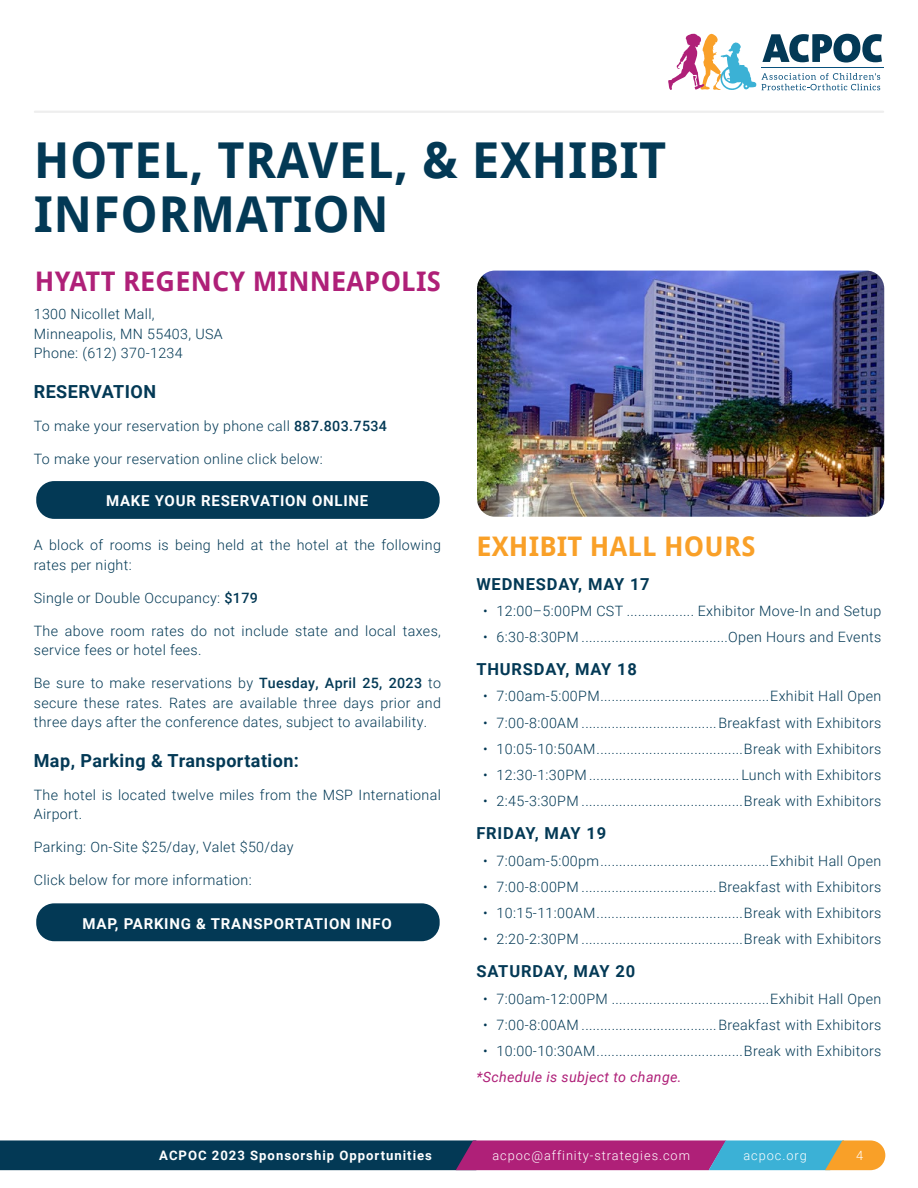
<style>
.page{position:relative;width:918px;height:1188px;background:#fff}
.page>*{position:absolute;margin:0;border:0;box-sizing:border-box;transform-origin:0 0}
.t1{font:700 49.5px/54px "Droid Sans";letter-spacing:.01em;color:#033955}
.t2{font:700 27px "Droid Sans";letter-spacing:.01em;color:#af2078}
.t3{font:700 27px "Droid Sans";letter-spacing:.01em;color:#f9a028}
.t4{font:700 18px "Roboto";letter-spacing:.025em;color:#033955}
.t5{font:700 16.5px "Roboto";letter-spacing:.05em;color:#033955}
.t6{font:700 15px "Roboto";letter-spacing:.05em;color:#fff}
.t7{font:300 14.25px/19.5px "Roboto";letter-spacing:.025em;color:#033955}
.t8{font:italic 14.25px "Roboto";letter-spacing:.025em;color:#af2078}
.t9{font:700 13.2px "Roboto";letter-spacing:.075em;color:#fff}
.t10{font:300 12.75px "Roboto";letter-spacing:.075em;color:#fff}
.s1{font-weight:500}
</style>
<div class="page">
<svg style="left:0;top:1140px;width:885px;height:30px;background:#4c4a70"></svg>
<svg style="left:762px;top:34px;width:120px;height:29px"></svg>
<hr style="left:762px;top:67px;width:122px;height:1px;background:#08517d">
<svg style="left:762px;top:73px;width:118px;height:17px"></svg>
<svg style="left:668px;top:34px;width:88px;height:56px"></svg>
<hr style="left:35px;top:111px;width:848px;height:2px;background:#eee">
<div style="left:36px;top:903px;width:404px;height:38px;background:#033955;border-radius:18px"></div>
<div style="left:36px;top:481px;width:404px;height:38px;background:#033955;border-radius:18px"></div>
<img style="left:477px;top:271px;width:407px;height:246px">
<h1 class="t1" style="left:34px;top:132px;width:634px">HOTEL, TRAVEL, &amp; EXHIBIT<br>INFORMATION</h1>
<h2 class="t2" style="left:35px;top:262px;width:408px">HYATT REGENCY MINNEAPOLIS</h2>
<p class="t7" style="left:34px;top:304px;width:190px">1300 Nicollet Mall,<br>Minneapolis, MN 55403, USA<br>Phone: (612) 370-1234</p>
<p class="t4" style="left:34px;top:379px;width:124px">RESERVATION</p>
<p class="t7" style="left:34px;top:416px;width:355px">To make your reservation by phone call <span class="s1">887.803.7534</span></p>
<p class="t7" style="left:34px;top:449px;width:291px">To make your reservation online click below:</p>
<p class="t6" style="left:106px;top:490px;width:264px">MAKE YOUR RESERVATION ONLINE</p>
<p class="t7" style="left:34px;top:535px;width:409px">A block of rooms is being held at the hotel at the following rates per night:</p>
<p class="t7" style="left:34px;top:587px;width:226px">Single or Double Occupancy: <span class="s1">$179</span></p>
<p class="t7" style="left:34px;top:620px;width:409px">The above room rates do not include state and local taxes, service fees or hotel fees.</p>
<p class="t7" style="left:34px;top:673px;width:409px;text-align:justify">Be sure to make reservations by <span class="s1">Tuesday, April 25, 2023</span> to secure these rates. Rates are available three days prior and three days after the conference dates, subject to availability.</p>
<p class="t4" style="left:34px;top:748px;width:267px">Map, Parking &amp; Transportation:</p>
<p class="t7" style="left:34px;top:785px;width:409px">The hotel is located twelve miles from the MSP International<br>Airport.</p>
<p class="t7" style="left:34px;top:837px;width:261px">Parking: On-Site $25/day, Valet $50/day</p>
<p class="t7" style="left:34px;top:870px;width:219px">Click below for more information:</p>
<p class="t6" style="left:83px;top:913px;width:311px">MAP, PARKING &amp; TRANSPORTATION INFO</p>
<h2 class="t3" style="left:476px;top:527px;width:281px">EXHIBIT HALL HOURS</h2>
<p class="t5" style="left:476px;top:572px;width:175px">WEDNESDAY, MAY 17</p>
<p class="t7" style="left:483px;top:600px;width:400px">• 12:00–5:00PM CST .................. Exhibitor Move-In and Setup</p>
<p class="t7" style="left:483px;top:627px;width:400px">• 6:30-8:30PM .......................................Open Hours and Events</p>
<p class="t5" style="left:476px;top:658px;width:162px">THURSDAY, MAY 18</p>
<p class="t7" style="left:483px;top:686px;width:400px">• 7:00am-5:00PM.............................................Exhibit Hall Open</p>
<p class="t7" style="left:483px;top:712px;width:400px">• 7:00-8:00AM ....................................Breakfast with Exhibitors</p>
<p class="t7" style="left:483px;top:738px;width:400px">• 10:05-10:50AM.......................................Break with Exhibitors</p>
<p class="t7" style="left:483px;top:765px;width:400px">• 12:30-1:30PM ........................................ Lunch with Exhibitors</p>
<p class="t7" style="left:483px;top:791px;width:400px">• 2:45-3:30PM ...........................................Break with Exhibitors</p>
<p class="t5" style="left:476px;top:822px;width:131px">FRIDAY, MAY 19</p>
<p class="t7" style="left:483px;top:850px;width:400px">• 7:00am-5:00pm.............................................Exhibit Hall Open</p>
<p class="t7" style="left:483px;top:876px;width:400px">• 7:00-8:00PM ....................................Breakfast with Exhibitors</p>
<p class="t7" style="left:483px;top:903px;width:400px">• 10:15-11:00AM.......................................Break with Exhibitors</p>
<p class="t7" style="left:483px;top:929px;width:400px">• 2:20-2:30PM ...........................................Break with Exhibitors</p>
<p class="t5" style="left:476px;top:960px;width:160px">SATURDAY, MAY 20</p>
<p class="t7" style="left:483px;top:988px;width:400px">• 7:00am-12:00PM ..........................................Exhibit Hall Open</p>
<p class="t7" style="left:483px;top:1014px;width:400px">• 7:00-8:00AM ....................................Breakfast with Exhibitors</p>
<p class="t7" style="left:483px;top:1041px;width:400px">• 10:00-10:30AM.......................................Break with Exhibitors</p>
<p class="t8" style="left:476px;top:1067px;width:207px">*Schedule is subject to change.</p>
<p class="t9" style="left:159px;top:1146px;width:274px">ACPOC 2023 Sponsorship Opportunities</p>
<p class="t10" style="left:493px;top:1146px;width:199px">acpoc@affinity-strategies.com</p>
<p class="t10" style="left:744px;top:1146px;width:65px">acpoc.org</p>
<p class="t10" style="left:856px;top:1146px;width:9px">4</p>
</div>
